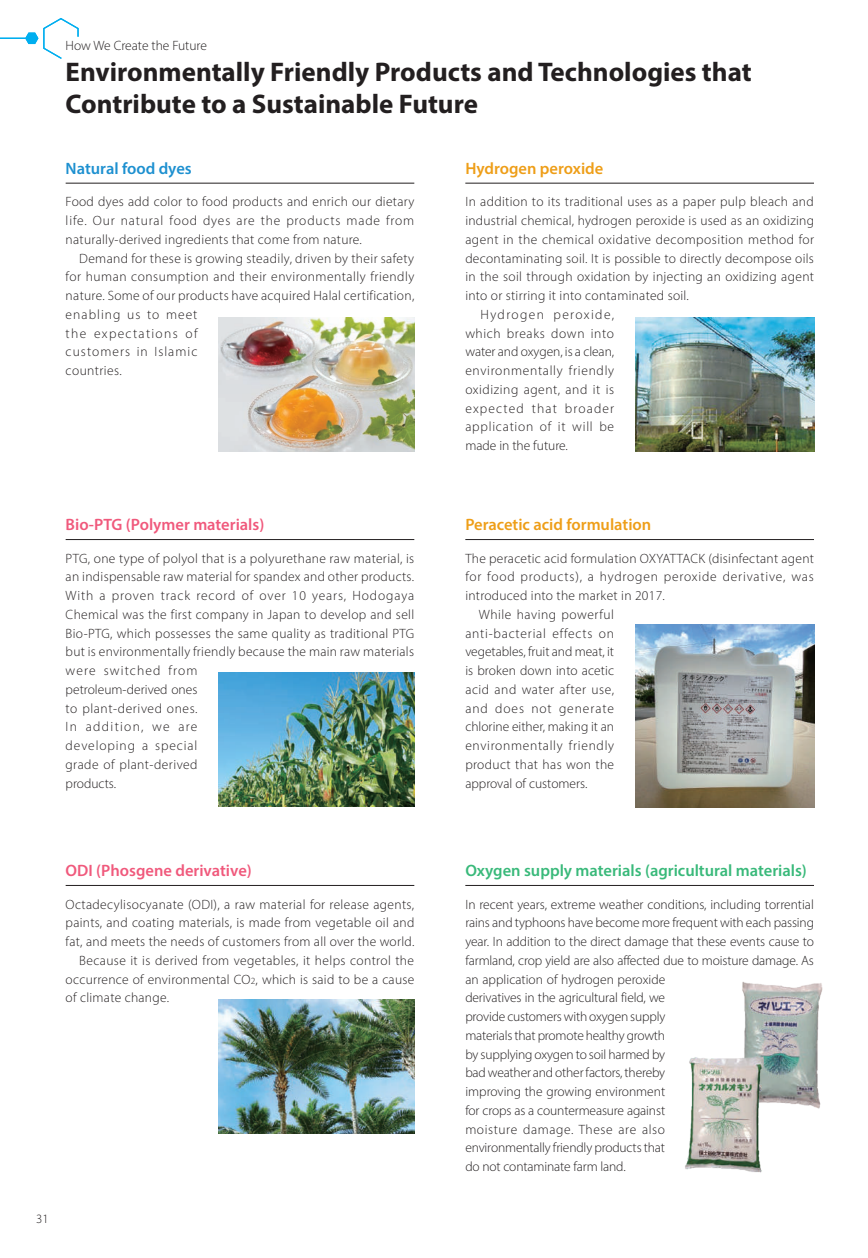
<style>
.page{position:relative;width:868px;height:1258px;background:#fff}
.page>*{position:absolute;margin:0;border:0;box-sizing:border-box;transform-origin:0 0}
.t1{font:700 27px/31.5px "Myriad Pro";color:#231f20}
.t2{font:600 16.5px "Myriad Pro";color:#f0597c}
.t3{font:600 16.5px "Myriad Pro";color:#39b97a}
.t4{font:600 16.5px "Myriad Pro";color:#ee9e18}
.t5{font:600 16.5px "Myriad Pro";color:#1d90d0}
.t6{font:300 13.5px/18.8px "Myriad Pro";letter-spacing:.02em;color:#231f20}
.t7{font:300 13.5px/18.8px "Myriad Pro";letter-spacing:-.01em;color:#231f20}
.t8{font:300 13.5px "Myriad Pro";color:#231f20}
.t9{font:300 13.5px "Myriad Pro";letter-spacing:.06em;color:#231f20}
.t10{font:300 13.5px "Myriad Pro";letter-spacing:.05em;color:#231f20}
.t11{font:300 13.5px "Myriad Pro";letter-spacing:.04em;color:#231f20}
.t12{font:300 13.5px "Myriad Pro";letter-spacing:-.005em;color:#231f20}
.t13{font:300 13.5px "Myriad Pro";letter-spacing:.055em;color:#231f20}
.t14{font:300 13.5px "Myriad Pro";letter-spacing:.085em;color:#231f20}
.t15{font:300 13.5px "Myriad Pro";letter-spacing:.07em;color:#231f20}
.t16{font:300 13.5px "Myriad Pro";letter-spacing:.1em;color:#231f20}
.t17{font:300 12.75px "Myriad Pro";color:#231f20}
.s1{font-size:9.45px}
</style>
<div class="page">
<svg style="left:0;top:18px;width:79px;height:41px"></svg>
<img style="left:635px;top:317px;width:179px;height:134px">
<img style="left:219px;top:317px;width:195px;height:134px">
<hr style="left:66px;top:183px;width:348px;height:1px;background:#231f20">
<hr style="left:465px;top:885px;width:349px;height:1px;background:#231f20">
<hr style="left:465px;top:183px;width:349px;height:1px;background:#231f20">
<img style="left:219px;top:673px;width:195px;height:134px">
<img style="left:219px;top:999px;width:195px;height:134px">
<hr style="left:66px;top:539px;width:348px;height:1px;background:#231f20">
<hr style="left:66px;top:885px;width:348px;height:1px;background:#231f20">
<hr style="left:465px;top:539px;width:349px;height:1px;background:#231f20">
<img style="left:635px;top:625px;width:179px;height:182px">
<img style="left:742px;top:981px;width:81px;height:128px">
<img style="left:685px;top:1050px;width:82px;height:123px">
<p class="t8" style="left:66px;top:38px;width:143px">How We Create the Future</p>
<h1 class="t1" style="left:66px;top:55px;width:688px">Environmentally Friendly Products and Technologies that<br>Contribute to a Sustainable Future</h1>
<p class="t5" style="left:66px;top:158px;width:128px">Natural food dyes</p>
<p class="t6" style="left:66px;top:192px;width:350px;text-align:justify">Food dyes add color to food products and enrich our dietary life. Our natural food dyes are the products made from naturally‑derived ingredients that come from nature.</p>
<p class="t6" style="left:66px;top:248px;width:350px;text-indent:13px">Demand for these is growing steadily, driven by their safety for human consumption and their environmentally friendly nature. Some of our products have acquired Halal certification, enabling us to meet<br>the expectations of<br>customers in Islamic<br>countries.</p>
<p class="t2" style="left:66px;top:514px;width:200px">Bio‑PTG (Polymer materials)</p>
<p class="t6" style="left:66px;top:548px;width:350px">PTG, one type of polyol that is a polyurethane raw material, is an indispensable raw material for spandex and other products.<br>With a proven track record of over 10 years, Hodogaya Chemical was the first company in Japan to develop and sell Bio‑PTG, which possesses the same quality as traditional PTG but is environmentally friendly because the main raw materials were switched from<br>petroleum-derived ones<br>to plant-derived ones.<br>In addition, we are<br>developing a special<br>grade of plant-derived<br>products.</p>
<p class="t4" style="left:465px;top:158px;width:139px">Hydrogen peroxide</p>
<p class="t6" style="left:465px;top:192px;width:350px">In addition to its traditional uses as a paper pulp bleach and</p>
<p class="t6" style="left:465px;top:211px;width:350px">industrial chemical, hydrogen peroxide is used as an oxidizing</p>
<p class="t6" style="left:465px;top:230px;width:350px">agent in the chemical oxidative decomposition method for</p>
<p class="t6" style="left:465px;top:248px;width:350px">decontaminating soil. It is possible to directly decompose oils</p>
<p class="t6" style="left:465px;top:267px;width:350px">in the soil through oxidation by injecting an oxidizing agent</p>
<p class="t6" style="left:465px;top:286px;width:225px">into or stirring it into contaminated soil.</p>
<p class="t16" style="left:480px;top:306px;width:135px">Hydrogen peroxide,</p>
<p class="t10" style="left:465px;top:325px;width:150px">which breaks down into</p>
<p class="t12" style="left:465px;top:344px;width:150px">water and oxygen, is a clean,</p>
<p class="t10" style="left:465px;top:362px;width:150px">environmentally friendly</p>
<p class="t11" style="left:465px;top:381px;width:150px">oxidizing agent, and it is</p>
<p class="t14" style="left:465px;top:400px;width:150px">expected that broader</p>
<p class="t9" style="left:465px;top:419px;width:150px">application of it will be</p>
<p class="t8" style="left:465px;top:437px;width:104px">made in the future.</p>
<p class="t4" style="left:465px;top:514px;width:187px">Peracetic acid formulation</p>
<p class="t6" style="left:465px;top:548px;width:350px">The peracetic acid formulation OXYATTACK (disinfectant agent</p>
<p class="t9" style="left:465px;top:569px;width:350px">for food products), a hydrogen peroxide derivative, was</p>
<p class="t6" style="left:465px;top:586px;width:201px">introduced into the market in 2017.</p>
<p class="t11" style="left:479px;top:606px;width:137px">While having powerful</p>
<p class="t13" style="left:465px;top:625px;width:150px">anti‑bacterial effects on</p>
<p class="t12" style="left:465px;top:644px;width:150px">vegetables, fruit and meat, it</p>
<p class="t6" style="left:465px;top:661px;width:150px">is broken down into acetic</p>
<p class="t11" style="left:465px;top:681px;width:150px">acid and water after use,</p>
<p class="t15" style="left:465px;top:700px;width:150px">and does not generate</p>
<p class="t8" style="left:465px;top:719px;width:150px">chlorine either, making it an</p>
<p class="t10" style="left:465px;top:737px;width:150px">environmentally friendly</p>
<p class="t6" style="left:465px;top:755px;width:150px">product that has won the</p>
<p class="t8" style="left:465px;top:775px;width:124px">approval of customers.</p>
<p class="t2" style="left:66px;top:860px;width:188px">ODI (Phosgene derivative)</p>
<p class="t6" style="left:66px;top:894px;width:350px">Octadecylisocyanate (ODI), a raw material for release agents,</p>
<p class="t6" style="left:66px;top:913px;width:350px">paints, and coating materials, is made from vegetable oil and</p>
<p class="t6" style="left:66px;top:932px;width:350px">fat, and meets the needs of customers from all over the world.</p>
<p class="t6" style="left:79px;top:950px;width:336px">Because it is derived from vegetables, it helps control the</p>
<p class="t6" style="left:66px;top:969px;width:350px">occurrence of environmental CO<span class="s1">2</span>, which is said to be a cause</p>
<p class="t6" style="left:66px;top:988px;width:105px">of climate change.</p>
<p class="t17" style="left:36px;top:1210px;width:14px">31</p>
<p class="t3" style="left:465px;top:860px;width:343px">Oxygen supply materials (agricultural materials)</p>
<p class="t7" style="left:465px;top:894px;width:350px">In recent years, extreme weather conditions, including torrential rains and typhoons have become more frequent with each passing year. In addition to the direct damage that these events cause to farmland, crop yield are also affected due to moisture damage. As an application of hydrogen peroxide<br>derivatives in the agricultural field, we<br>provide customers with oxygen supply<br>materials that promote healthy growth<br>by supplying oxygen to soil harmed by<br>bad weather and other factors, thereby<br>improving the growing environment<br>for crops as a countermeasure against<br>moisture damage. These are also<br>environmentally friendly products that<br>do not contaminate farm land.</p>
</div>
